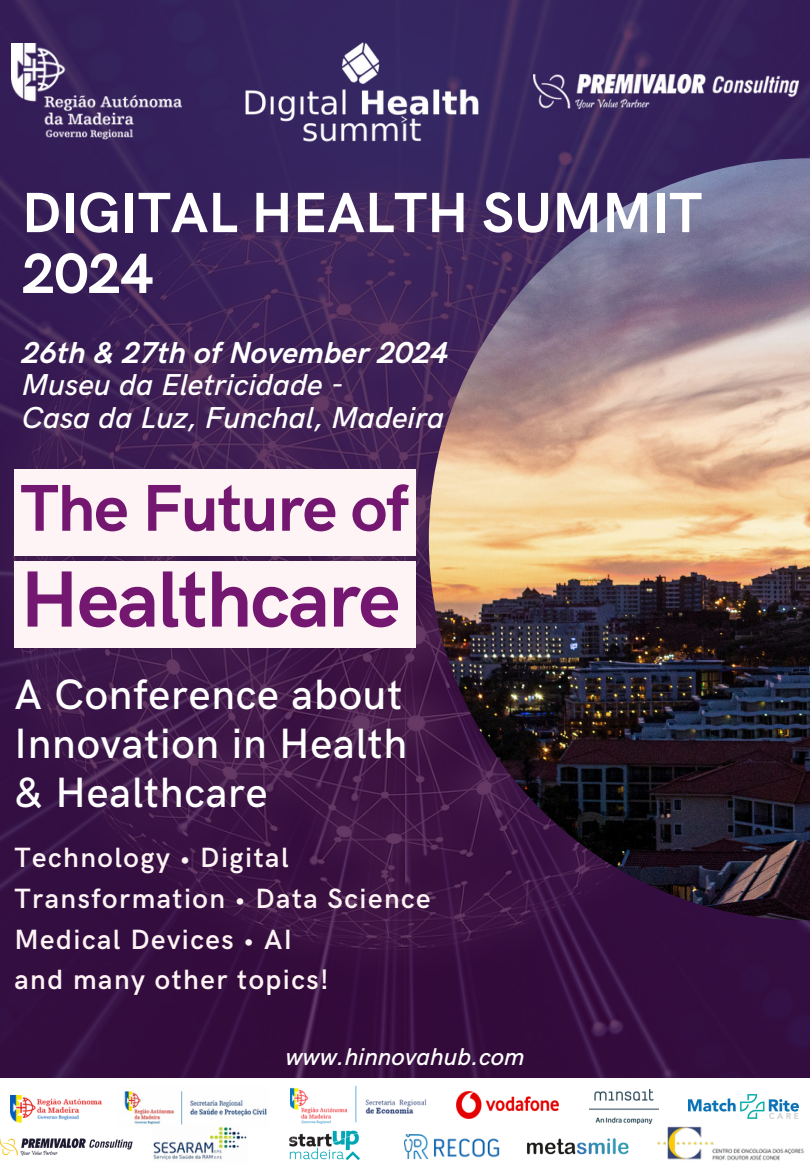
<style>
.page{position:relative;width:810px;height:1170px;background:#fff}
.page>*{position:absolute;margin:0;border:0;box-sizing:border-box;transform-origin:0 0}
.t1{font:700 79.95px "HK Grotesk";letter-spacing:-.02em;color:#741771}
.t2{font:700 66.3px "HK Grotesk";letter-spacing:-.015em;color:#741771}
.t3{font:700 57px/60.8px "HK Grotesk";color:#fff}
.t4{font:500 42.45px/48.9px "HK Grotesk";letter-spacing:.02em;color:#fff}
.t5{font:italic 700 30.3px/32.4px "HK Grotesk";color:#fff}
.t6{font:italic 500 30.3px "HK Grotesk";color:#fff}
.t7{font:600 27.9px/40.8px "HK Grotesk";letter-spacing:.055em;color:#fff4f5}
.t8{font:italic 500 24.3px "HK Grotesk";color:#fff}
.s1{font-weight:500}
</style>
<div class="page">
<img style="left:0;top:0;width:810px;height:1078px">
<img style="left:429px;top:158px;width:381px;height:763px">
<div style="left:14px;top:469px;width:402px;height:86px;background:#fff4f5"></div>
<div style="left:14px;top:561px;width:402px;height:86px;background:#fff4f5"></div>
<img style="left:11px;top:43px;width:170px;height:97px">
<img style="left:534px;top:75px;width:264px;height:33px">
<img style="left:243px;top:24px;width:238px;height:134px">
<img style="left:124px;top:1091px;width:143px;height:34px">
<img style="left:291px;top:1087px;width:136px;height:37px">
<img style="left:689px;top:1094px;width:109px;height:25px">
<img style="left:457px;top:1091px;width:102px;height:27px">
<img style="left:153px;top:1126px;width:94px;height:34px">
<img style="left:590px;top:1090px;width:68px;height:34px">
<img style="left:405px;top:1135px;width:94px;height:23px">
<img style="left:289px;top:1130px;width:71px;height:31px">
<img style="left:527px;top:1138px;width:102px;height:17px">
<img style="left:657px;top:1126px;width:147px;height:35px">
<img style="left:0;top:1139px;width:133px;height:17px">
<img style="left:11px;top:1096px;width:91px;height:27px">
<p class="t3" style="left:22px;top:185px;width:682px">DIGITAL HEALTH SUMMIT<br>2024</p>
<p class="t5" style="left:22px;top:337px;width:428px">26th &amp; 27th of November 2024<br><span class="s1">Museu da Eletricidade -</span></p>
<p class="t6" style="left:22px;top:400px;width:424px">Casa da Luz, Funchal, Madeira</p>
<p class="t2" style="left:21px;top:471px;width:389px">The Future of</p>
<p class="t1" style="left:21px;top:555px;width:381px">Healthcare</p>
<p class="t4" style="left:14px;top:672px;width:394px">A Conference about<br>Innovation in Health &amp; Healthcare</p>
<p class="t7" style="left:14px;top:838px;width:418px">Technology • Digital<br>Transformation • Data Science<br>Medical Devices • AI<br>and many other topics!</p>
<p class="t8" style="left:285px;top:1043px;width:241px">www.hinnovahub.com</p>
</div>
